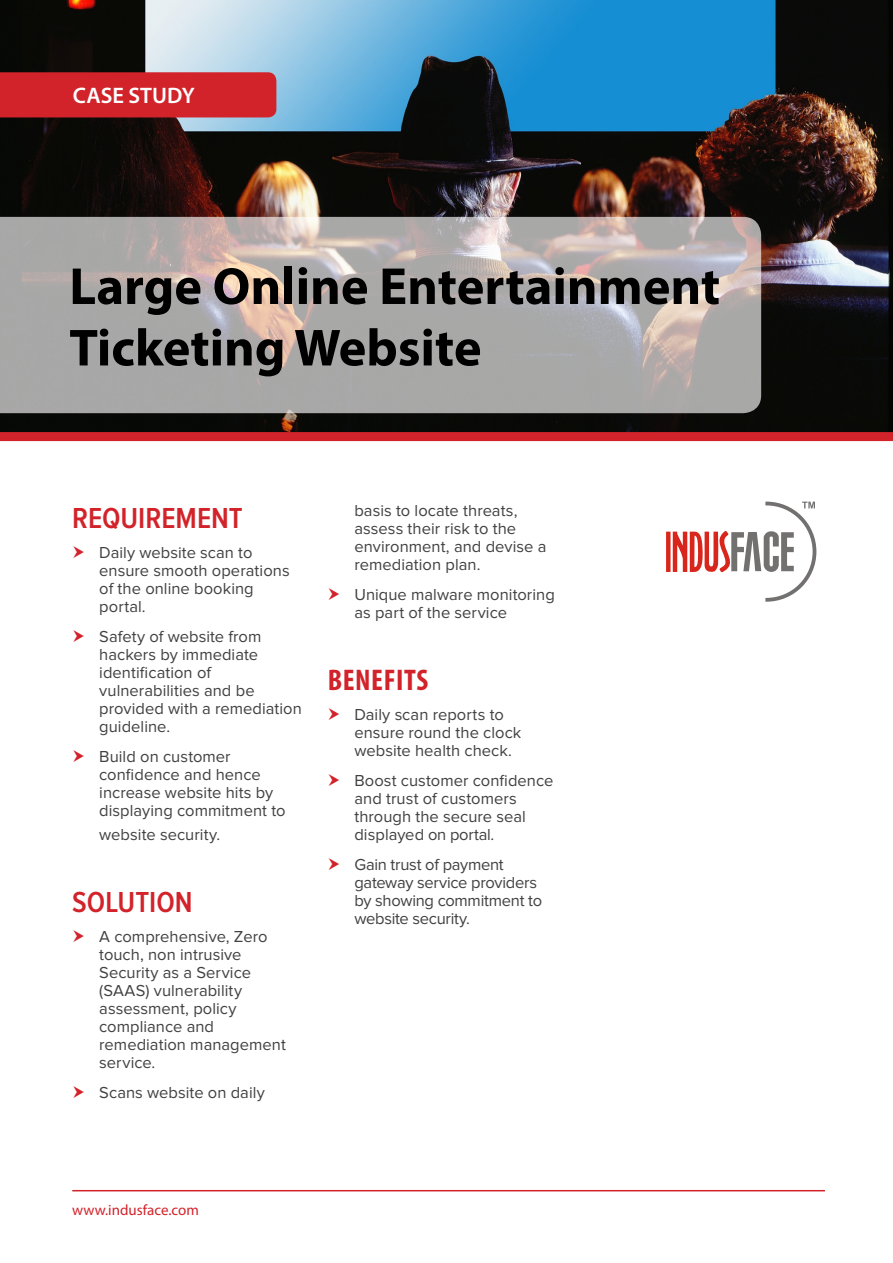
<style>
.page{position:relative;width:893px;height:1263px;background:#fff}
.page>*{position:absolute;margin:0;border:0;box-sizing:border-box;transform-origin:0 0}
.t1{font:700 52.5px/61.5px "Myriad Pro";color:#000}
.t2{font:600 30px "Proxima Nova Cond";color:#d2232a}
.t3{font:700 condensed 30px "Myriad Pro";letter-spacing:.02em;color:#d2232a}
.t4{font:600 22.5px "Myriad Pro";color:#fff}
.t5{font:16.5px/18px "Proxima Nova";letter-spacing:.005em;color:#414042}
.t6{font:16.5px/18px "Proxima Nova";letter-spacing:-.015em;color:#414042}
.t7{font:15px "Myriad Pro";color:#d2232a}
</style>
<div class="page">
<img style="left:0;top:0;width:893px;height:432px">
<hr style="left:72px;top:1190px;width:753px;height:1px;background:#d2232a">
<div style="left:0;top:432px;width:893px;height:9px;background:#d2232a"></div>
<svg style="left:666px;top:532px;width:4px;height:40px"></svg>
<svg style="left:673px;top:502px;width:143px;height:100px"></svg>
<svg style="left:0;top:217px;width:761px;height:196px;background:#b2adab"></svg>
<div style="left:0;top:72px;width:276px;height:45px;background:#d2232a"></div>
<h3 class="t4" style="left:73px;top:81px;width:123px">CASE STUDY</h3>
<h1 class="t1" style="left:69px;top:254px;width:652px">Large Online Entertainment<br>Ticketing Website</h1>
<h2 class="t2" style="left:72px;top:504px;width:172px">REQUIREMENT</h2>
<p class="t5" style="left:99px;top:544px;width:192px">Daily website scan to ensure smooth operations of the online booking portal.</p>
<p class="t5" style="left:99px;top:628px;width:204px">Safety of website from hackers by immediate identification of vulnerabilities and be provided with a remediation guideline.</p>
<p class="t5" style="left:99px;top:748px;width:188px">Build on customer confidence and hence increase website hits by displaying commitment to</p>
<p class="t5" style="left:99px;top:826px;width:122px">website security.</p>
<h2 class="t2" style="left:72px;top:888px;width:118px">SOLUTION</h2>
<p class="t5" style="left:99px;top:928px;width:188px">A comprehensive, Zero touch, non intrusive<br>Security as a Service (SAAS) vulnerability assessment, policy compliance and remediation management service.</p>
<p class="t5" style="left:99px;top:1084px;width:167px">Scans website on daily</p>
<p class="t5" style="left:354px;top:502px;width:193px">basis to locate threats, assess their risk to the environment, and devise a remediation plan.</p>
<p class="t5" style="left:354px;top:586px;width:202px">Unique malware monitoring as part of the service</p>
<h2 class="t3" style="left:328px;top:661px;width:102px">BENEFITS</h2>
<p class="t5" style="left:354px;top:706px;width:168px">Daily scan reports to ensure round the clock website health check.</p>
<p class="t5" style="left:354px;top:772px;width:200px">Boost customer confidence and trust of customers through the secure seal displayed on portal.</p>
<p class="t6" style="left:354px;top:856px;width:189px">Gain trust of payment gateway service providers by showing commitment to website security.</p>
<p class="t7" style="left:72px;top:1200px;width:128px">www.indusface.com</p>
</div>
